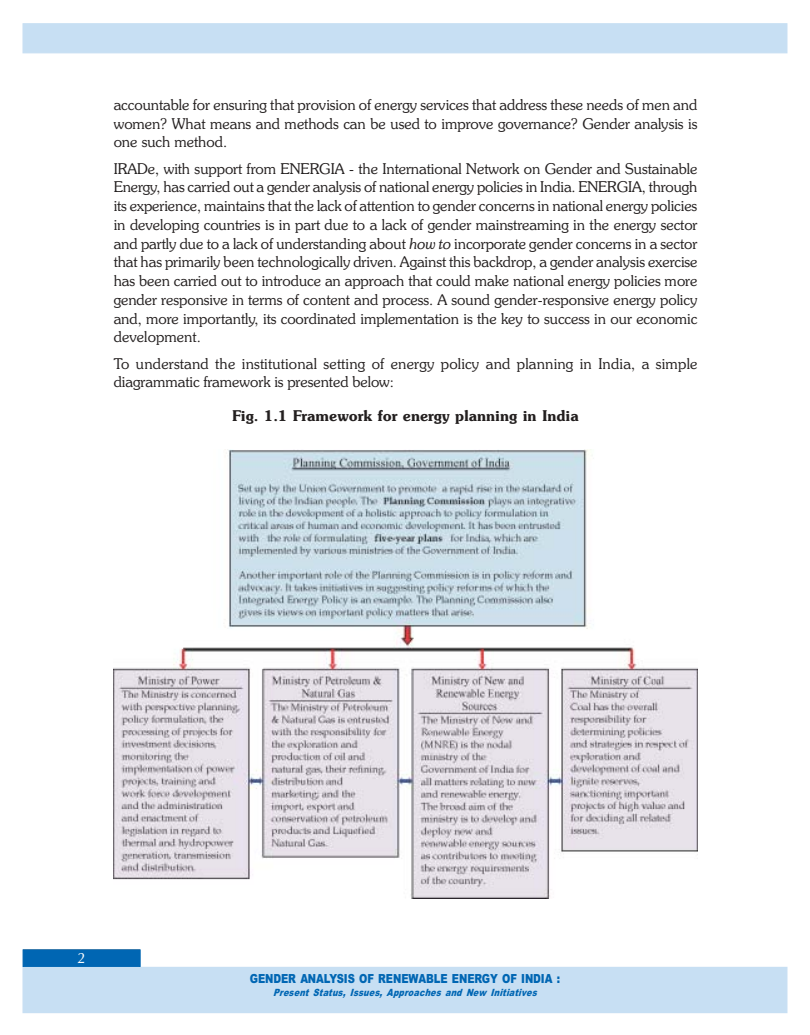
<style>
.page{position:relative;width:810px;height:1035px;background:#fff}
.page>*{position:absolute;margin:0;border:0;box-sizing:border-box;transform-origin:0 0}
.t1{font:15px/18.8px "TT5 C5 BO00";letter-spacing:-.005em;color:#231f1f;text-align:justify}
.t2{font:15px "TT5 C59 O00";letter-spacing:-.005em;color:#231f1f}
.t3{font:15px "TT5 C4 DO00";color:#fff}
.t4{font:12.5px "TT5 C51 O00";letter-spacing:-.01em;color:#0066b3;scale:.8 1}
.t5{font:10px "TT5 C55 OI00";letter-spacing:.03em;color:#0066b3;scale:.8 1}
.s1{font-family:"TT5 C63 O00"}
</style>
<div class="page">
<div style="left:22px;top:967px;width:765px;height:46px;background:#c7dff3"></div>
<div style="left:23px;top:949px;width:118px;height:18px;background:#0066b3;border:1px solid #0066b3"></div>
<div style="left:22px;top:23px;width:765px;height:30px;background:#c7dff3"></div>
<img style="left:114px;top:449px;width:584px;height:450px">
<p class="t1" style="left:114px;top:97px;width:585px">accountable for ensuring that provision of energy services that address these needs of men and women? What means and methods can be used to improve governance? Gender analysis is one such method.</p>
<p class="t1" style="left:114px;top:160px;width:585px">IRADe, with support from ENERGIA - the International Network on Gender and Sustainable Energy, has carried out a gender analysis of national energy policies in India. ENERGIA, through its experience, maintains that the lack of attention to gender concerns in national energy policies in developing countries is in part due to a lack of gender mainstreaming in the energy sector and partly due to a lack of understanding about <span class="s1">how to</span> incorporate gender concerns in a sector that has primarily been technologically driven. Against this backdrop, a gender analysis exercise has been carried out to introduce an approach that could make national energy policies more gender responsive in terms of content and process. A sound gender-responsive energy policy and, more importantly, its coordinated implementation is the key to success in our economic development.</p>
<p class="t1" style="left:114px;top:355px;width:585px">To understand the institutional setting of energy policy and planning in India, a simple diagrammatic framework is presented below:</p>
<p class="t2" style="left:232px;top:410px;width:348px">Fig. 1.1 Framework for energy planning in India</p>
<p class="t3" style="left:77px;top:952px;width:10px">2</p>
<p class="t4" style="left:250px;top:974px;width:389px">GENDER ANALYSIS OF RENEWABLE ENERGY OF INDIA :</p>
<p class="t5" style="left:273px;top:988px;width:331px">Present Status, Issues, Approaches and New Initiatives</p>
</div>
